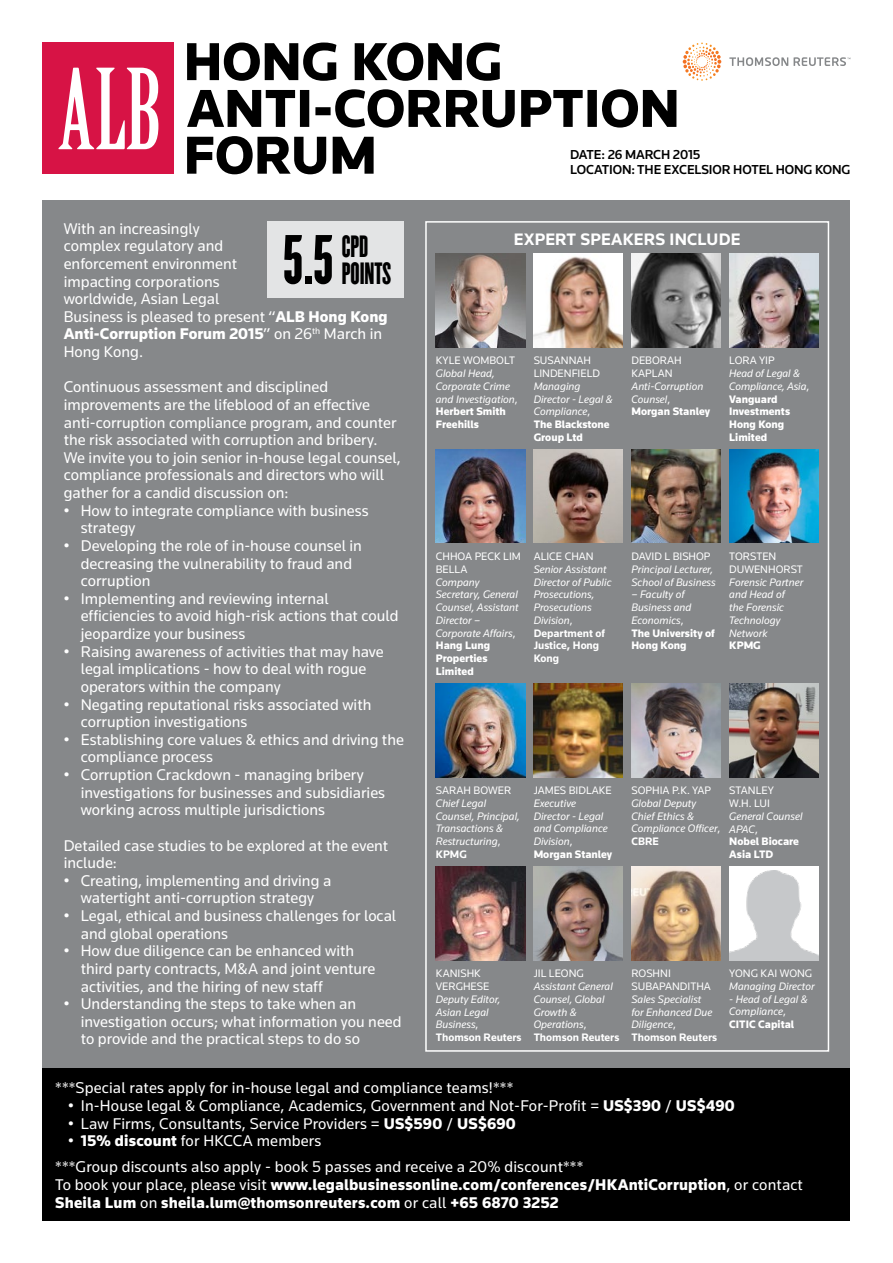
<style>
.page{position:relative;width:893px;height:1263px;background:#fff}
.page>*{position:absolute;margin:0;border:0;box-sizing:border-box;transform-origin:0 0}
.t1{font:60.75px "Champion HTF Featherweight";color:#000}
.t2{font:27px/27px "Champion HTF Featherweight";color:#000}
.t3{font:700 17.25px "Knowledge";letter-spacing:.01em;color:#fff}
.t4{font:16.2px/17.5px "Knowledge";color:#fff}
.t5{font:900 16.2px/17.5px "Knowledge";letter-spacing:.01em;color:#fff}
.t6{font:500 13.5px/15px "Knowledge";letter-spacing:-.01em;color:#000}
.t7{font:italic 11.25px/12.8px "Knowledge";color:#fff}
.t8{font:11.25px/12.8px "Knowledge";color:#fff}
.t9{font:900 11.25px/12.8px "Knowledge";color:#fff}
.s1{font-weight:900}
.s2{font-weight:400}
.s3{font-style:normal}
.s4{font-weight:900;font-style:normal}
.s5{font-weight:400;font-style:italic}
.s6{font-weight:700;font-style:normal}
</style>
<div class="page">
<div style="left:43px;top:200px;width:807px;height:868px;background:#86888a"></div>
<div style="left:425px;top:221px;width:404px;height:831px;border:2px solid #fff"></div>
<div style="left:43px;top:1068px;width:807px;height:152px;background:#000"></div>
<svg style="left:729px;top:57px;width:121px;height:9px"></svg>
<svg style="left:683px;top:43px;width:38px;height:36px"></svg>
<div style="left:43px;top:43px;width:131px;height:131px;background:#d71345"></div>
<svg style="left:58px;top:68px;width:100px;height:81px"></svg>
<svg style="left:187px;top:89px;width:489px;height:39px"></svg>
<svg style="left:187px;top:136px;width:187px;height:38px"></svg>
<svg style="left:187px;top:43px;width:313px;height:38px"></svg>
<div style="left:268px;top:221px;width:136px;height:77px;background:#e3e4e5"></div>
<img style="left:436px;top:449px;width:89px;height:94px">
<img style="left:534px;top:449px;width:89px;height:94px">
<img style="left:729px;top:449px;width:90px;height:94px">
<img style="left:631px;top:449px;width:90px;height:94px">
<img style="left:534px;top:254px;width:89px;height:93px">
<img style="left:729px;top:254px;width:90px;height:93px">
<img style="left:631px;top:254px;width:90px;height:93px">
<img style="left:436px;top:254px;width:89px;height:93px">
<img style="left:534px;top:866px;width:89px;height:94px">
<img style="left:436px;top:866px;width:89px;height:94px">
<img style="left:631px;top:866px;width:90px;height:94px">
<div style="left:729px;top:866px;width:90px;height:94px;background:#fff"></div>
<img style="left:729px;top:871px;width:90px;height:89px">
<img style="left:729px;top:683px;width:90px;height:94px">
<img style="left:436px;top:683px;width:89px;height:94px">
<img style="left:631px;top:683px;width:90px;height:94px">
<img style="left:534px;top:683px;width:89px;height:94px">
<p class="t6" style="left:570px;top:147px;width:282px">DATE: 26 MARCH 2015<br>LOCATION: THE EXCELSIOR HOTEL HONG KONG</p>
<p class="t4" style="left:64px;top:219px;width:325px">With an increasingly<br>complex regulatory and<br>enforcement environment<br>impacting corporations<br>worldwide, Asian Legal<br>Business is pleased to present “<span class="s1">ALB Hong Kong<br>Anti-Corruption Forum 2015</span>” on 26<sup>th</sup> March in<br>Hong Kong.</p>
<p class="t4" style="left:64px;top:378px;width:339px">Continuous assessment and disciplined improvements are the lifeblood of an effective anti-corruption compliance program, and counter the risk associated with corruption and bribery.<br>We invite you to join senior in-house legal counsel, compliance professionals and directors who will gather for a candid discussion on:</p>
<p class="t4" style="left:81px;top:501px;width:289px;text-indent:-17px">• How to integrate compliance with business strategy</p>
<p class="t4" style="left:81px;top:536px;width:283px;text-indent:-17px">• Developing the role of in-house counsel in decreasing the vulnerability to fraud and corruption</p>
<p class="t4" style="left:81px;top:589px;width:319px;text-indent:-17px">• Implementing and reviewing internal efficiencies to avoid high-risk actions that could jeopardize your business</p>
<p class="t4" style="left:81px;top:642px;width:305px;text-indent:-17px">• Raising awareness of activities that may have legal implications - how to deal with rogue operators within the company</p>
<p class="t4" style="left:81px;top:695px;width:292px;text-indent:-17px">• Negating reputational risks associated with corruption investigations</p>
<p class="t4" style="left:81px;top:730px;width:325px;text-indent:-17px">• Establishing core values &amp; ethics and driving the compliance process</p>
<p class="t4" style="left:81px;top:766px;width:306px;text-indent:-17px">• Corruption Crackdown - managing bribery investigations for businesses and subsidiaries working across multiple jurisdictions</p>
<p class="t4" style="left:64px;top:836px;width:326px">Detailed case studies to be explored at the event include:</p>
<p class="t4" style="left:64px;top:871px;width:269px;text-align:center">• Creating, implementing and driving a watertight anti-corruption strategy</p>
<p class="t4" style="left:81px;top:907px;width:317px;text-indent:-17px">• Legal, ethical and business challenges for local and global operations</p>
<p class="t4" style="left:81px;top:942px;width:296px;text-indent:-17px">• How due diligence can be enhanced with third party contracts, M&amp;A and joint venture activities, and the hiring of new staff</p>
<p class="t4" style="left:81px;top:995px;width:322px;text-indent:-17px">• Understanding the steps to take when an investigation occurs; what information you need to provide and the practical steps to do so</p>
<p class="t4" style="left:55px;top:1079px;width:459px">***Special rates apply for in-house legal and compliance teams!***</p>
<p class="t4" style="left:68px;top:1096px;width:668px">• In-House legal &amp; Compliance, Academics, Government and Not-For-Profit = <span class="s1">US$390</span> / <span class="s1">US$490</span></p>
<p class="t4" style="left:68px;top:1114px;width:449px">• Law Firms, Consultants, Service Providers = <span class="s1">US$590</span> / <span class="s1">US$690</span></p>
<p class="t4" style="left:55px;top:1127px;width:530px;line-height:26.1px;text-indent:13px">• <span class="s1">15% discount</span> for HKCCA members<br>***Group discounts also apply - book 5 passes and receive a 20% discount***</p>
<p class="t5" style="left:55px;top:1175px;width:749px"><span class="s2">To book your place, please visit</span> www.legalbusinessonline.com/conferences/HKAntiCorruption<span class="s2">, or contact<br></span>Sheila Lum <span class="s2">on</span> sheila.lum@thomsonreuters.com <span class="s2">or call</span> +65 6870 3252</p>
<p class="t3" style="left:514px;top:229px;width:228px">EXPERT SPEAKERS INCLUDE</p>
<h1 class="t1" style="left:283px;top:222px;width:52px">5.5</h1>
<h2 class="t2" style="left:342px;top:234px;width:51px">CPD<br>POINTS</h2>
<p class="t8" style="left:631px;top:354px;width:52px">DEBORAH<br>KAPLAN</p>
<p class="t7" style="left:631px;top:380px;width:80px">Anti-Corruption<br>Counsel<span class="s3">,<br></span><span class="s4">Morgan Stanley</span></p>
<p class="t8" style="left:729px;top:354px;width:47px">LORA YIP</p>
<p class="t9" style="left:729px;top:367px;width:81px"><span class="s5">Head of Legal &amp;<br>Compliance, Asia</span><span class="s2">,<br></span>Vanguard<br>Investments<br>Hong Kong<br>Limited</p>
<p class="t8" style="left:534px;top:354px;width:68px">SUSANNAH<br>LINDENFIELD</p>
<p class="t7" style="left:534px;top:380px;width:81px">Managing<br>Director - Legal &amp;<br>Compliance<span class="s3">,<br></span><span class="s4">The Blackstone<br>Group Ltd</span></p>
<p class="t8" style="left:436px;top:354px;width:81px">KYLE WOMBOLT</p>
<p class="t7" style="left:436px;top:367px;width:83px">Global Head,<br>Corporate Crime and Investigation<span class="s3">,<br></span><span class="s4">Herbert Smith<br>Freehills</span></p>
<p class="t8" style="left:631px;top:550px;width:81px">DAVID L BISHOP</p>
<p class="t7" style="left:631px;top:562px;width:86px">Principal Lecturer,<br>School of Business</p>
<p class="t7" style="left:631px;top:588px;width:85px">– Faculty of<br>Business and<br>Economics<span class="s3">,<br></span><span class="s4">The University of<br>Hong Kong</span></p>
<p class="t8" style="left:729px;top:550px;width:75px">TORSTEN<br>DUWENHORST</p>
<p class="t7" style="left:729px;top:575px;width:76px">Forensic Partner and Head of<br>the Forensic<br>Technology<br>Network</p>
<p class="t9" style="left:729px;top:639px;width:33px">KPMG</p>
<p class="t8" style="left:534px;top:550px;width:62px">ALICE CHAN</p>
<p class="t7" style="left:534px;top:562px;width:79px">Senior Assistant<br>Director of Public<br>Prosecutions,<br>Prosecutions<br>Division<span class="s3">,<br></span><span class="s6">Department of<br>Justice, Hong<br>Kong</span></p>
<p class="t8" style="left:436px;top:550px;width:87px">CHHOA PECK LIM<br>BELLA</p>
<p class="t7" style="left:436px;top:575px;width:84px">Company<br>Secretary, General<br>Counsel, Assistant<br>Director –<br>Corporate Affairs<span class="s3">,<br></span><span class="s4">Hang Lung<br>Properties<br>Limited</span></p>
<p class="t8" style="left:534px;top:784px;width:80px">JAMES BIDLAKE</p>
<p class="t7" style="left:534px;top:797px;width:80px">Executive<br>Director - Legal and Compliance<br>Division<span class="s3">,<br></span><span class="s4">Morgan Stanley</span></p>
<p class="t8" style="left:631px;top:784px;width:81px">SOPHIA P.K. YAP</p>
<p class="t7" style="left:631px;top:797px;width:90px">Global Deputy<br>Chief Ethics &amp;<br>Compliance Officer<span class="s3">,<br></span><span class="s6">CBRE</span></p>
<p class="t8" style="left:436px;top:784px;width:77px">SARAH BOWER</p>
<p class="t7" style="left:436px;top:797px;width:86px">Chief Legal<br>Counsel, Principal,<br>Transactions &amp;<br>Restructuring<span class="s3">,<br></span><span class="s6">KPMG</span></p>
<p class="t8" style="left:729px;top:784px;width:46px">STANLEY<br>W.H. LUI</p>
<p class="t9" style="left:729px;top:809px;width:75px"><span class="s5">General Counsel<br>APAC</span><span class="s2">,<br></span>Nobel Biocare<br>Asia LTD</p>
<p class="t8" style="left:729px;top:967px;width:85px">YONG KAI WONG</p>
<p class="t7" style="left:729px;top:980px;width:87px">Managing Director</p>
<p class="t7" style="left:729px;top:992px;width:80px">- Head of Legal &amp;<br>Compliance<span class="s3">,<br></span><span class="s4">CITIC Capital</span></p>
<p class="t8" style="left:631px;top:967px;width:81px">ROSHNI<br>SUBAPANDITHA</p>
<p class="t7" style="left:631px;top:992px;width:87px">Sales Specialist<br>for Enhanced Due<br>Diligence<span class="s3">,<br></span><span class="s6">Thomson Reuters</span></p>
<p class="t8" style="left:534px;top:967px;width:52px">JIL LEONG</p>
<p class="t7" style="left:534px;top:980px;width:87px">Assistant General<br>Counsel, Global<br>Growth &amp;<br>Operations<span class="s3">,<br></span><span class="s6">Thomson Reuters</span></p>
<p class="t8" style="left:436px;top:967px;width:55px">KANISHK<br>VERGHESE</p>
<p class="t7" style="left:436px;top:992px;width:87px">Deputy Editor,<br>Asian Legal<br>Business<span class="s3">,<br></span><span class="s6">Thomson Reuters</span></p>
</div>
